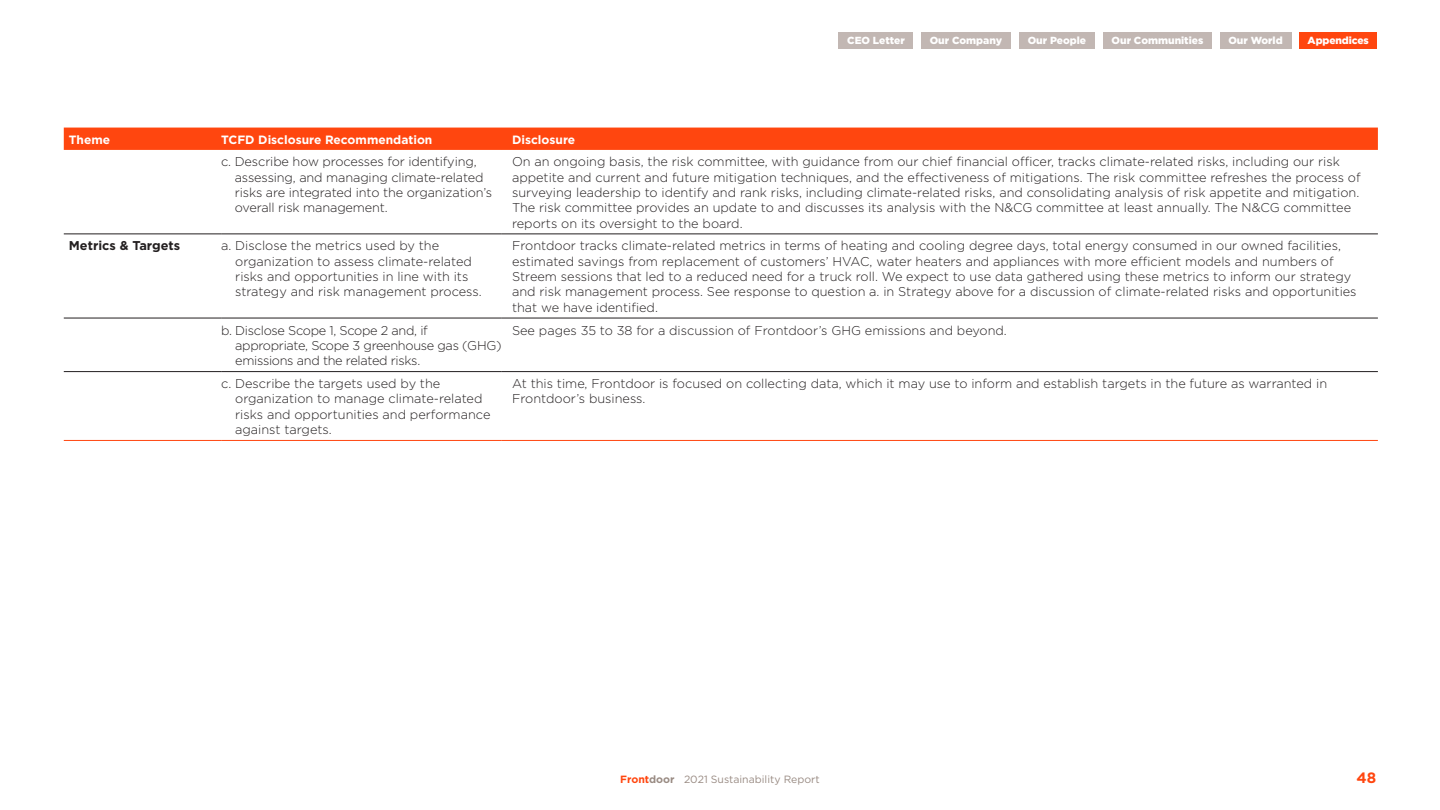
<style>
.page{position:relative;width:1440px;height:810px;background:#fff}
.page>*{position:absolute;margin:0;border:0;box-sizing:border-box;transform-origin:0 0}
.t1{font:700 15px "Gotham";color:#ff460f}
.t2{font:300 12.75px/15.3px "Gotham";color:#231f20}
.t3{font:300 12.75px/15.3px "Gotham";letter-spacing:-.025em;color:#231f20}
.t4{font:700 12.75px "Gotham";color:#231f20}
.t5{font:700 12px "Gotham";color:#fff}
.t6{font:10.5px "Gotham";color:#998b83}
.t7{font:900 10.35px "Gotham";color:#fff}
.s1{font-weight:700;color:#ff460f}
.s2{font-weight:700}
</style>
<div class="page">
<div style="left:64px;top:128px;width:1314px;height:22px;background:#ff460f"></div>
<hr style="left:64px;top:234px;width:157px;height:1px;background:#231f20">
<hr style="left:221px;top:234px;width:281px;height:1px;background:#231f20">
<hr style="left:502px;top:234px;width:876px;height:1px;background:#231f20">
<hr style="left:64px;top:318px;width:157px;height:1px;background:#231f20">
<hr style="left:221px;top:318px;width:281px;height:1px;background:#231f20">
<hr style="left:502px;top:318px;width:876px;height:1px;background:#231f20">
<hr style="left:64px;top:371px;width:157px;height:1px;background:#231f20">
<hr style="left:221px;top:371px;width:281px;height:1px;background:#231f20">
<hr style="left:502px;top:371px;width:876px;height:1px;background:#231f20">
<hr style="left:64px;top:440px;width:157px;height:1px;background:#ff460f">
<hr style="left:221px;top:440px;width:281px;height:1px;background:#ff460f">
<hr style="left:502px;top:440px;width:876px;height:1px;background:#ff460f">
<div style="left:839px;top:33px;width:74px;height:16px;background:#c2b7b3"></div>
<div style="left:921px;top:33px;width:89px;height:16px;background:#c2b7b3"></div>
<div style="left:1019px;top:33px;width:75px;height:16px;background:#c2b7b3"></div>
<div style="left:1103px;top:33px;width:108px;height:16px;background:#c2b7b3"></div>
<div style="left:1220px;top:33px;width:71px;height:16px;background:#c2b7b3"></div>
<div style="left:1299px;top:33px;width:78px;height:16px;background:#ff460f"></div>
<p class="t7" style="left:847px;top:34px;width:59px">CEO Letter</p>
<p class="t7" style="left:930px;top:34px;width:74px">Our Company</p>
<p class="t7" style="left:1028px;top:34px;width:60px">Our People</p>
<p class="t7" style="left:1111px;top:34px;width:93px">Our Communities</p>
<p class="t7" style="left:1228px;top:34px;width:56px">Our World</p>
<p class="t7" style="left:1307px;top:34px;width:63px">Appendices</p>
<p class="t5" style="left:69px;top:131px;width:43px">Theme</p>
<p class="t5" style="left:221px;top:131px;width:213px">TCFD Disclosure Recommendation</p>
<p class="t5" style="left:512px;top:131px;width:65px">Disclosure</p>
<p class="t2" style="left:235px;top:154px;width:259px;text-indent:-14px">c. Describe how processes for identifying, assessing, and managing climate-related risks are integrated into the organization’s overall risk management.</p>
<p class="t2" style="left:512px;top:154px;width:850px">On an ongoing basis, the risk committee, with guidance from our chief financial officer, tracks climate-related risks, including our risk appetite and current and future mitigation techniques, and the effectiveness of mitigations. The risk committee refreshes the process of surveying leadership to identify and rank risks, including climate-related risks, and consolidating analysis of risk appetite and mitigation.<br>The risk committee provides an update to and discusses its analysis with the N&amp;CG committee at least annually. The N&amp;CG committee reports on its oversight to the board.</p>
<p class="t4" style="left:69px;top:237px;width:113px">Metrics &amp; Targets</p>
<p class="t2" style="left:235px;top:238px;width:248px;text-indent:-14px">a. Disclose the metrics used by the organization to assess climate-related risks and opportunities in line with its strategy and risk management process.</p>
<p class="t2" style="left:512px;top:238px;width:846px">Frontdoor tracks climate-related metrics in terms of heating and cooling degree days, total energy consumed in our owned facilities, estimated savings from replacement of customers’ HVAC, water heaters and appliances with more efficient models and numbers of Streem sessions that led to a reduced need for a truck roll. We expect to use data gathered using these metrics to inform our strategy and risk management process. See response to question a. in Strategy above for a discussion of climate-related risks and opportunities that we have identified.</p>
<p class="t3" style="left:235px;top:322px;width:268px;text-indent:-14px">b. Disclose Scope 1, Scope 2 and, if appropriate, Scope 3 greenhouse gas (GHG) emissions and the related risks.</p>
<p class="t2" style="left:512px;top:322px;width:496px">See pages 35 to 38 for a discussion of Frontdoor’s GHG emissions and beyond.</p>
<p class="t2" style="left:235px;top:376px;width:257px;text-indent:-14px">c. Describe the targets used by the organization to manage climate-related risks and opportunities and performance against targets.</p>
<p class="t2" style="left:512px;top:376px;width:816px">At this time, Frontdoor is focused on collecting data, which it may use to inform and establish targets in the future as warranted in<br>Frontdoor’s business.</p>
<p class="t6" style="left:620px;top:773px;width:201px"><span class="s1">Front</span><span class="s2">door</span> 2021 Sustainability Report</p>
<p class="t1" style="left:1356px;top:768px;width:21px">48</p>
</div>
